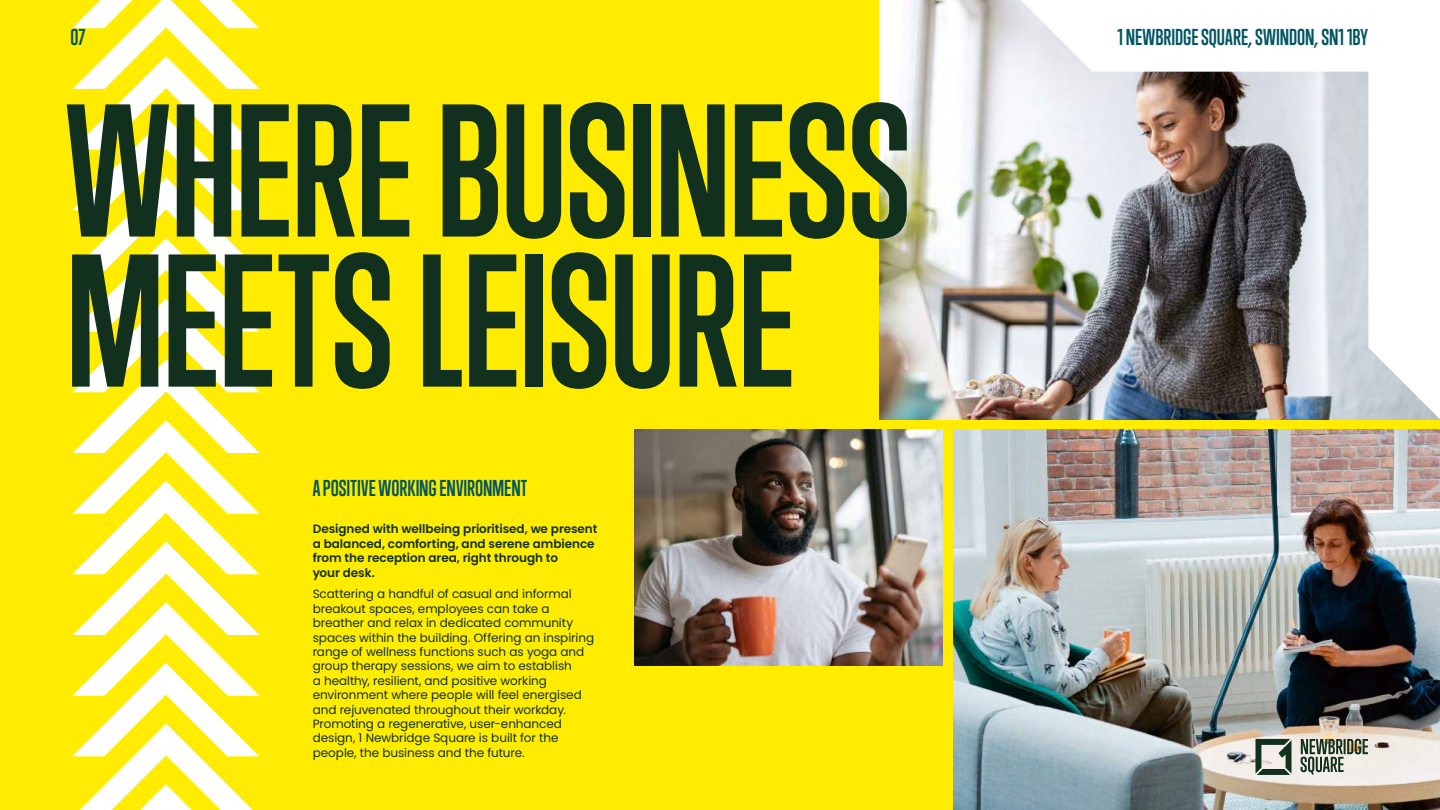
<style>
.page{position:relative;width:1440px;height:810px;background:#ffec00}
.page>*{position:absolute;margin:0;border:0;box-sizing:border-box;transform-origin:0 0}
.t1{font:700 172.5px/150.1px "Trump Gothic Pro";letter-spacing:-.015em;color:#11301e}
.t2{font:700 21px "Trump Gothic Pro";color:#005663}
.t3{font:12px/14.4px "Poppins";letter-spacing:-.005em;color:#11301e}
.t4{font:600 12px/14.4px "Poppins";letter-spacing:-.005em;color:#11301e}
</style>
<div class="page">
<img style="left:953px;top:430px;width:487px;height:380px">
<img style="left:879px;top:0;width:142px;height:419px">
<svg style="left:72px;top:0;width:188px;height:810px"></svg>
<img style="left:1021px;top:0;width:419px;height:419px">
<svg style="left:1256px;top:739px;width:36px;height:36px"></svg>
<svg style="left:1301px;top:739px;width:67px;height:36px;background:#98a093"></svg>
<img style="left:634px;top:430px;width:309px;height:236px">
<h2 class="t2" style="left:70px;top:24px;width:16px">07</h2>
<h2 class="t2" style="left:1118px;top:24px;width:252px">1 NEWBRIDGE SQUARE, SWINDON, SN1 1BY</h2>
<h1 class="t1" style="left:65px;top:96px;width:848px">WHERE BUSINESS<br>MEETS LEISURE</h1>
<h2 class="t2" style="left:313px;top:475px;width:216px">A POSITIVE WORKING ENVIRONMENT</h2>
<p class="t4" style="left:313px;top:522px;width:286px">Designed with wellbeing prioritised, we present a balanced, comforting, and serene ambience from the reception area, right through to<br>your desk.</p>
<p class="t3" style="left:313px;top:587px;width:283px">Scattering a handful of casual and informal breakout spaces, employees can take a breather and relax in dedicated community spaces within the building. Offering an inspiring range of wellness functions such as yoga and group therapy sessions, we aim to establish<br>a healthy, resilient, and positive working environment where people will feel energised and rejuvenated throughout their workday.<br>Promoting a regenerative, user-enhanced design, 1 Newbridge Square is built for the people, the business and the future.</p>
</div>
